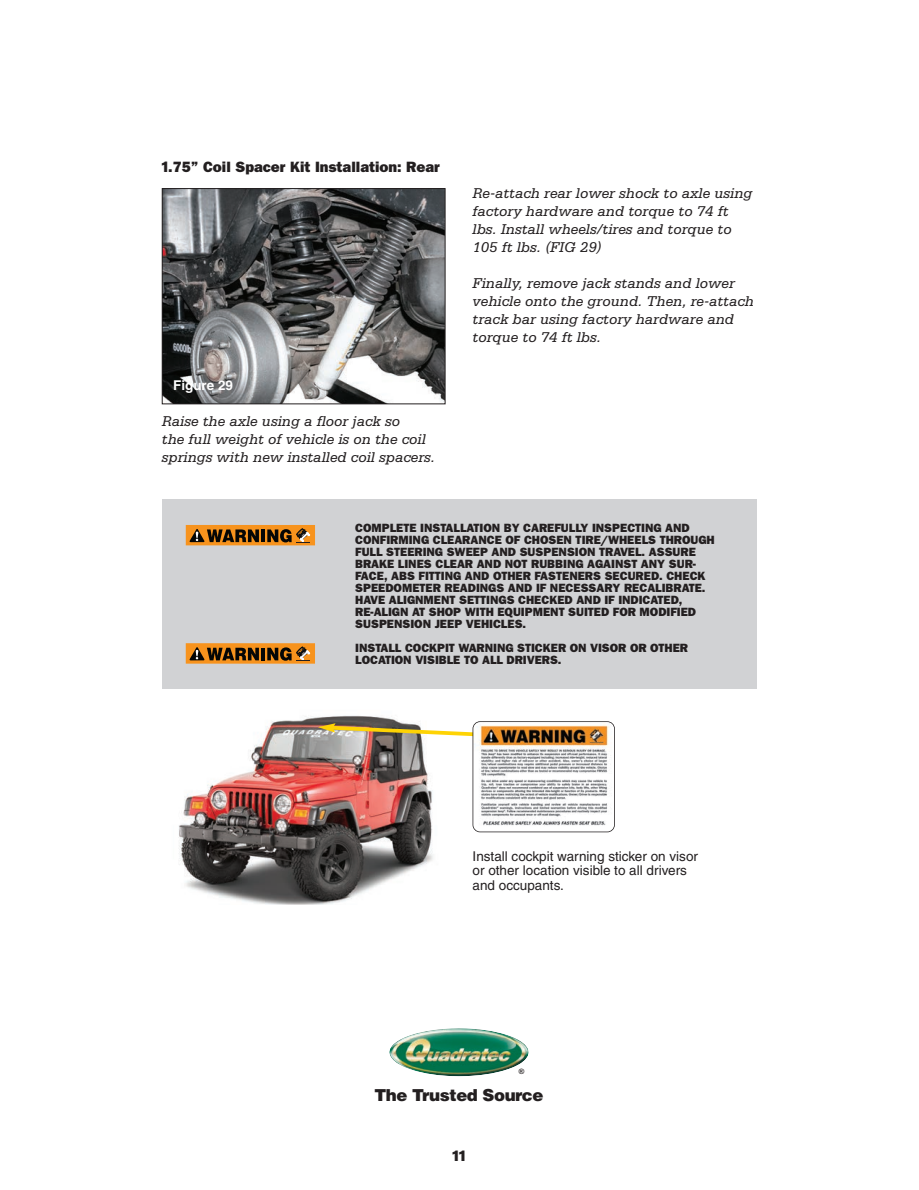
<style>
.page{position:relative;width:919px;height:1190px;background:#fff}
.page>*{position:absolute;margin:0;border:0;box-sizing:border-box;transform-origin:0 0}
.t1{font:900 16.5px "Helvetica";letter-spacing:-.025em;color:#231f20}
.t2{font:italic 15px/18px "Serifa LT";color:#231f20}
.t3{font:800 15px "New Franklin Gothic";color:#231f20}
.t4{font:condensed 13.5px/15px "Helvetica";color:#231f20}
.t5{font:700 condensed 13.5px "Helvetica";color:#fff}
.t6{font:800 12px/12px "New Franklin Gothic";color:#231f20}
.t7{font:700 7.5px "Arial";color:#231f20}
</style>
<div class="page">
<img style="left:179px;top:715px;width:254px;height:190px">
<div style="left:162px;top:499px;width:594px;height:189px;background:#d1d2d4"></div>
<svg style="left:186px;top:525px;width:129px;height:20px;background:#a56519"></svg>
<svg style="left:186px;top:643px;width:129px;height:20px;background:#a4661b"></svg>
<svg style="left:318px;top:723px;width:154px;height:16px"></svg>
<img style="left:473px;top:722px;width:141px;height:109px;border-radius:7px">
<div style="left:472px;top:721px;width:143px;height:111px;border:2px solid #231f20;border-radius:8px"></div>
<img style="left:389px;top:1028px;width:139px;height:48px">
<img style="left:164px;top:190px;width:279px;height:212px">
<div style="left:162px;top:188px;width:283px;height:216px;border:1px solid #231f20"></div>
<p class="t3" style="left:162px;top:158px;width:279px">1.75” Coil Spacer Kit Installation: Rear</p>
<p class="t5" style="left:173px;top:381px;width:61px">Figure 29</p>
<p class="t2" style="left:162px;top:412px;width:275px">Raise the axle using a floor jack so<br>the full weight of vehicle is on the coil springs with new installed coil spacers.</p>
<p class="t2" style="left:472px;top:184px;width:281px">Re-attach rear lower shock to axle using factory hardware and torque to 74 ft lbs. Install wheels/tires and torque to 105 ft lbs. (FIG 29)</p>
<p class="t2" style="left:472px;top:274px;width:283px">Finally, remove jack stands and lower vehicle onto the ground. Then, re-attach track bar using factory hardware and torque to 74 ft lbs.</p>
<p class="t6" style="left:355px;top:522px;width:361px">COMPLETE INSTALLATION BY CAREFULLY INSPECTING AND CONFIRMING CLEARANCE OF CHOSEN TIRE/WHEELS THROUGH FULL STEERING SWEEP AND SUSPENSION TRAVEL. ASSURE BRAKE LINES CLEAR AND NOT RUBBING AGAINST ANY SUR-FACE, ABS FITTING AND OTHER FASTENERS SECURED. CHECK SPEEDOMETER READINGS AND IF NECESSARY RECALIBRATE.<br>HAVE ALIGNMENT SETTINGS CHECKED AND IF INDICATED, RE-ALIGN AT SHOP WITH EQUIPMENT SUITED FOR MODIFIED SUSPENSION JEEP VEHICLES.</p>
<p class="t6" style="left:355px;top:641px;width:334px">INSTALL COCKPIT WARNING STICKER ON VISOR OR OTHER<br>LOCATION VISIBLE TO ALL DRIVERS.</p>
<p class="t4" style="left:472px;top:849px;width:227px">Install cockpit warning sticker on visor or other location visible to all drivers and occupants.</p>
<p class="t7" style="left:519px;top:1066px;width:7px">®</p>
<h1 class="t1" style="left:374px;top:1084px;width:171px">The Trusted Source</h1>
<p class="t3" style="left:452px;top:1147px;width:14px">11</p>
</div>
